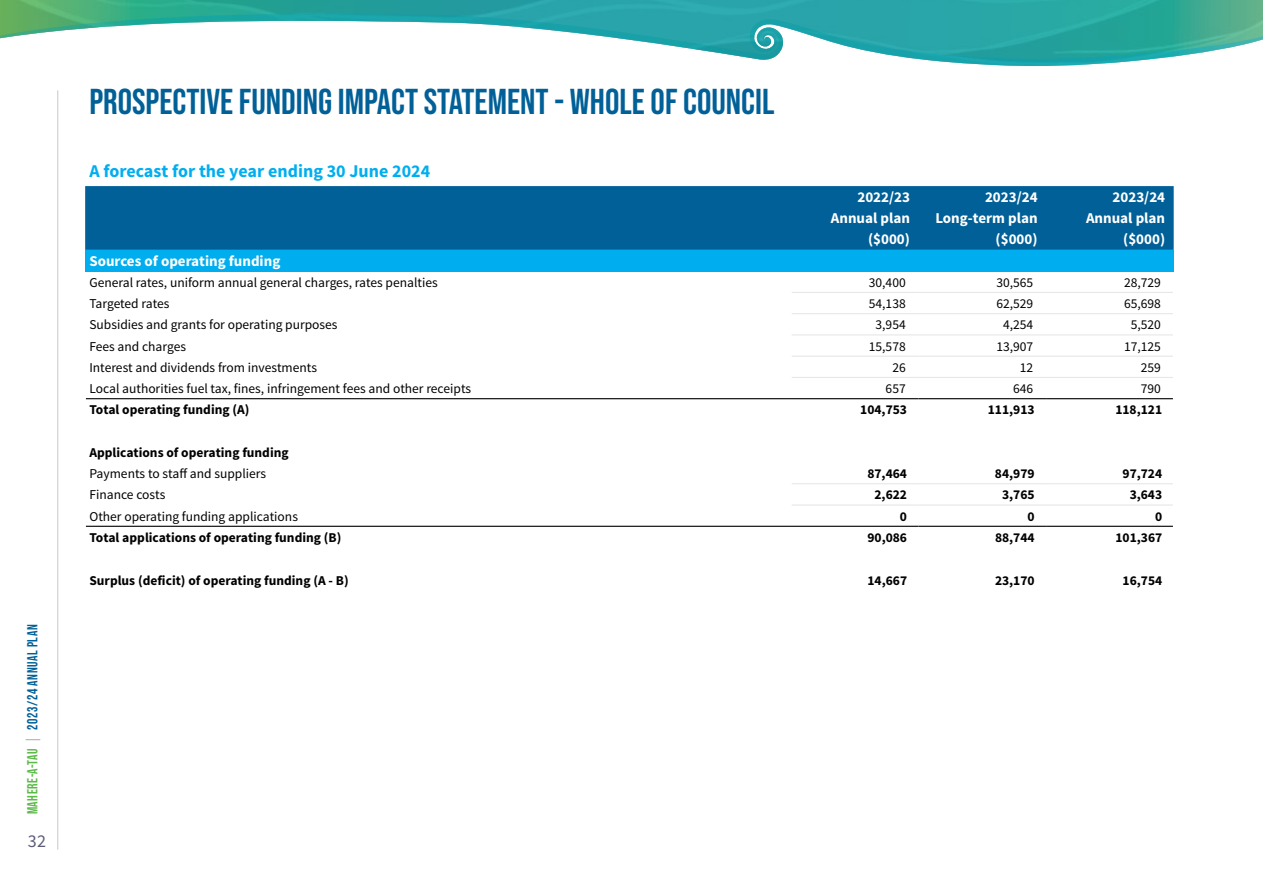
<style>
.page{position:relative;width:1263px;height:893px;background:#fff}
.page>*{position:absolute;margin:0;border:0;box-sizing:border-box;transform-origin:0 0}
.t1{font:36px "Bebas Neue";color:#006097}
.t2{font:700 18px "Source Sans Pro";color:#00aeef}
.t3{font:18px "Source Sans Pro";color:#5b5d77}
.t4{font:700 15px "Source Sans Pro";color:#fff}
.t5{font:14.55px "Bebas Neue";letter-spacing:.04em;color:#006097;scale:.93 1}
.t6{font:13.5px "Source Sans Pro";color:#000}
.t7{font:700 13.5px "Source Sans Pro";color:#000}
.s1{color:#5bba47}
.s2{color:#b8babc}
</style>
<div class="page">
<div style="left:85px;top:186px;width:1089px;height:64px;background:#006097"></div>
<div style="left:85px;top:250px;width:1089px;height:21px;background:#00aeef"></div>
<hr style="left:792px;top:292px;width:126px;height:1px;background:#e6e7e8">
<hr style="left:918px;top:292px;width:128px;height:1px;background:#e6e7e8">
<hr style="left:1046px;top:292px;width:127px;height:1px;background:#e6e7e8">
<hr style="left:792px;top:313px;width:126px;height:1px;background:#e6e7e8">
<hr style="left:918px;top:313px;width:128px;height:1px;background:#e6e7e8">
<hr style="left:1046px;top:313px;width:127px;height:1px;background:#e6e7e8">
<hr style="left:792px;top:334px;width:126px;height:1px;background:#e6e7e8">
<hr style="left:918px;top:334px;width:128px;height:1px;background:#e6e7e8">
<hr style="left:1046px;top:334px;width:127px;height:1px;background:#e6e7e8">
<hr style="left:792px;top:356px;width:126px;height:1px;background:#e6e7e8">
<hr style="left:918px;top:356px;width:128px;height:1px;background:#e6e7e8">
<hr style="left:1046px;top:356px;width:127px;height:1px;background:#e6e7e8">
<hr style="left:792px;top:377px;width:126px;height:1px;background:#e6e7e8">
<hr style="left:918px;top:377px;width:128px;height:1px;background:#e6e7e8">
<hr style="left:1046px;top:377px;width:127px;height:1px;background:#e6e7e8">
<hr style="left:792px;top:483px;width:126px;height:1px;background:#e6e7e8">
<hr style="left:918px;top:483px;width:128px;height:1px;background:#e6e7e8">
<hr style="left:1046px;top:483px;width:127px;height:1px;background:#e6e7e8">
<hr style="left:792px;top:504px;width:126px;height:2px;background:#e6e7e8">
<hr style="left:918px;top:504px;width:128px;height:2px;background:#e6e7e8">
<hr style="left:1046px;top:504px;width:127px;height:2px;background:#e6e7e8">
<hr style="left:86px;top:398px;width:705px;height:1px;background:#000">
<hr style="left:791px;top:398px;width:127px;height:1px;background:#000">
<hr style="left:918px;top:398px;width:128px;height:1px;background:#000">
<hr style="left:1046px;top:398px;width:127px;height:1px;background:#000">
<hr style="left:86px;top:526px;width:705px;height:1px;background:#000">
<hr style="left:791px;top:526px;width:127px;height:1px;background:#000">
<hr style="left:918px;top:526px;width:128px;height:1px;background:#000">
<hr style="left:1046px;top:526px;width:127px;height:1px;background:#000">
<svg style="left:0;top:0;width:1263px;height:12px"></svg>
<svg style="left:0;top:12px;width:1263px;height:54px"></svg>
<hr style="left:57px;top:90px;width:1px;height:760px;background:#c7c8ca">
<p class="t5" style="left:24px;top:814px;width:205px;rotate:-90deg"><span class="s1">MAHERE-A-TAU</span> <span class="s2">|</span> 2023/24 ANNUAL PLAN</p>
<h2 class="t3" style="left:28px;top:830px;width:20px">32</h2>
<h1 class="t1" style="left:89px;top:81px;width:686px">PROSPECTIVE FUNDING IMPACT STATEMENT - WHOLE OF COUNCIL</h1>
<h2 class="t2" style="left:89px;top:160px;width:342px">A forecast for the year ending 30 June 2024</h2>
<p class="t4" style="left:857px;top:187px;width:54px">2022/23</p>
<p class="t4" style="left:985px;top:187px;width:54px">2023/24</p>
<p class="t4" style="left:1112px;top:187px;width:54px">2023/24</p>
<p class="t4" style="left:831px;top:208px;width:81px">Annual plan</p>
<p class="t4" style="left:935px;top:208px;width:104px">Long-term plan</p>
<p class="t4" style="left:1086px;top:208px;width:81px">Annual plan</p>
<p class="t4" style="left:868px;top:229px;width:43px">($000)</p>
<p class="t4" style="left:995px;top:229px;width:43px">($000)</p>
<p class="t4" style="left:1123px;top:229px;width:43px">($000)</p>
<p class="t4" style="left:89px;top:251px;width:192px">Sources of operating funding</p>
<p class="t6" style="left:89px;top:274px;width:350px">General rates, uniform annual general charges, rates penalties</p>
<p class="t6" style="left:869px;top:274px;width:38px">30,400</p>
<p class="t6" style="left:996px;top:274px;width:38px">30,565</p>
<p class="t6" style="left:1124px;top:274px;width:38px">28,729</p>
<p class="t6" style="left:89px;top:295px;width:82px">Targeted rates</p>
<p class="t6" style="left:869px;top:295px;width:38px">54,138</p>
<p class="t6" style="left:996px;top:295px;width:38px">62,529</p>
<p class="t6" style="left:1124px;top:295px;width:38px">65,698</p>
<p class="t6" style="left:89px;top:316px;width:250px">Subsidies and grants for operating purposes</p>
<p class="t6" style="left:875px;top:316px;width:32px">3,954</p>
<p class="t6" style="left:1003px;top:316px;width:32px">4,254</p>
<p class="t6" style="left:1131px;top:316px;width:32px">5,520</p>
<p class="t6" style="left:89px;top:338px;width:98px">Fees and charges</p>
<p class="t6" style="left:869px;top:338px;width:38px">15,578</p>
<p class="t6" style="left:996px;top:338px;width:38px">13,907</p>
<p class="t6" style="left:1124px;top:338px;width:38px">17,125</p>
<p class="t6" style="left:89px;top:359px;width:229px">Interest and dividends from investments</p>
<p class="t6" style="left:892px;top:359px;width:15px">26</p>
<p class="t6" style="left:1020px;top:359px;width:15px">12</p>
<p class="t6" style="left:1141px;top:359px;width:22px">259</p>
<p class="t6" style="left:89px;top:380px;width:383px">Local authorities fuel tax, fines, infringement fees and other receipts</p>
<p class="t6" style="left:886px;top:380px;width:22px">657</p>
<p class="t6" style="left:1013px;top:380px;width:22px">646</p>
<p class="t6" style="left:1141px;top:380px;width:22px">790</p>
<p class="t7" style="left:89px;top:401px;width:162px">Total operating funding (A)</p>
<p class="t7" style="left:860px;top:401px;width:48px">104,753</p>
<p class="t7" style="left:988px;top:401px;width:48px">111,913</p>
<p class="t7" style="left:1115px;top:401px;width:48px">118,121</p>
<p class="t7" style="left:89px;top:444px;width:201px">Applications of operating funding</p>
<p class="t6" style="left:89px;top:465px;width:178px">Payments to staff and suppliers</p>
<p class="t7" style="left:867px;top:465px;width:41px">87,464</p>
<p class="t7" style="left:995px;top:465px;width:41px">84,979</p>
<p class="t7" style="left:1122px;top:465px;width:41px">97,724</p>
<p class="t6" style="left:89px;top:487px;width:77px">Finance costs</p>
<p class="t7" style="left:874px;top:486px;width:34px">2,622</p>
<p class="t7" style="left:1002px;top:486px;width:34px">3,765</p>
<p class="t7" style="left:1130px;top:486px;width:34px">3,643</p>
<p class="t6" style="left:89px;top:508px;width:210px">Other operating funding applications</p>
<p class="t7" style="left:900px;top:508px;width:9px">0</p>
<p class="t7" style="left:1027px;top:508px;width:9px">0</p>
<p class="t7" style="left:1155px;top:508px;width:9px">0</p>
<p class="t7" style="left:89px;top:529px;width:253px">Total applications of operating funding (B)</p>
<p class="t7" style="left:867px;top:529px;width:41px">90,086</p>
<p class="t7" style="left:995px;top:529px;width:41px">88,744</p>
<p class="t7" style="left:1115px;top:529px;width:48px">101,367</p>
<p class="t7" style="left:89px;top:571px;width:261px">Surplus (deficit) of operating funding (A - B)</p>
<p class="t7" style="left:867px;top:571px;width:41px">14,667</p>
<p class="t7" style="left:995px;top:571px;width:41px">23,170</p>
<p class="t7" style="left:1122px;top:571px;width:41px">16,754</p>
</div>
